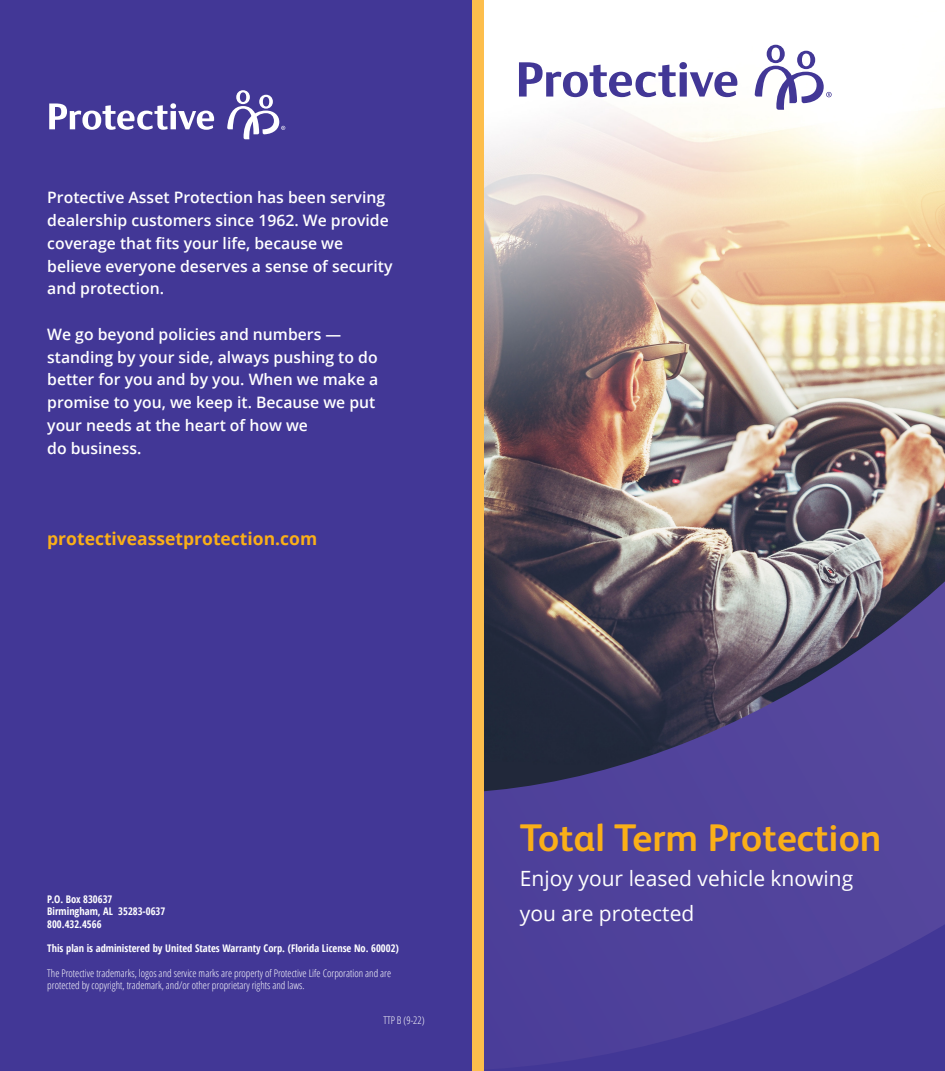
<style>
.page{position:relative;width:945px;height:1071px;background:#423796}
.page>*{position:absolute;margin:0;border:0;box-sizing:border-box;transform-origin:0 0}
.t1{font:700 38.5px "FS Albert Pro";color:#faaf18}
.t2{font:21px/35px "Open Sans";color:#fff}
.t3{font:700 17.5px "Open Sans";color:#faaf18}
.t4{font:600 15.75px/22.8px "Open Sans";color:#fff}
.t5{font:300 10.5px/12.2px "Open Sans Condensed";color:#fff}
.t6{font:700 10.5px "Open Sans Condensed";color:#fff}
.t7{font:300 10.5px "Open Sans Condensed";color:#fff}
</style>
<div class="page">
<img style="left:484px;top:0;width:461px;height:570px">
<svg style="left:484px;top:570px;width:461px;height:488px"></svg>
<div style="left:472px;top:0;width:12px;height:1071px;background:#fdbe4c"></div>
<svg style="left:519px;top:62px;width:218px;height:35px"></svg>
<svg style="left:755px;top:45px;width:77px;height:65px"></svg>
<svg style="left:49px;top:103px;width:165px;height:27px"></svg>
<svg style="left:227px;top:90px;width:58px;height:49px"></svg>
<p class="t4" style="left:47px;top:186px;width:347px">Protective Asset Protection has been serving dealership customers since 1962. We provide coverage that fits your life, because we believe everyone deserves a sense of security and protection.</p>
<p class="t4" style="left:47px;top:322px;width:333px">We go beyond policies and numbers — standing by your side, always pushing to do better for you and by you. When we make a promise to you, we keep it. Because we put your needs at the heart of how we</p>
<p class="t4" style="left:47px;top:436px;width:96px">do business.</p>
<p class="t3" style="left:47px;top:526px;width:271px">protectiveassetprotection.com</p>
<p class="t6" style="left:47px;top:892px;width:67px">P.O. Box 830637</p>
<p class="t6" style="left:47px;top:904px;width:120px">Birmingham, AL 35283-0637</p>
<p class="t6" style="left:47px;top:916px;width:56px">800.432.4566</p>
<p class="t6" style="left:47px;top:941px;width:353px">This plan is administered by United States Warranty Corp. (Florida License No. 60002)</p>
<p class="t5" style="left:47px;top:966px;width:346px">The Protective trademarks, logos and service marks are property of Protective Life Corporation and are protected by copyright, trademark, and/or other proprietary rights and laws.</p>
<p class="t7" style="left:383px;top:1013px;width:43px">TTP B (9-22)</p>
<p class="t1" style="left:520px;top:811px;width:363px">Total Term Protection</p>
<p class="t2" style="left:520px;top:860px;width:335px">Enjoy your leased vehicle knowing you are protected</p>
</div>
